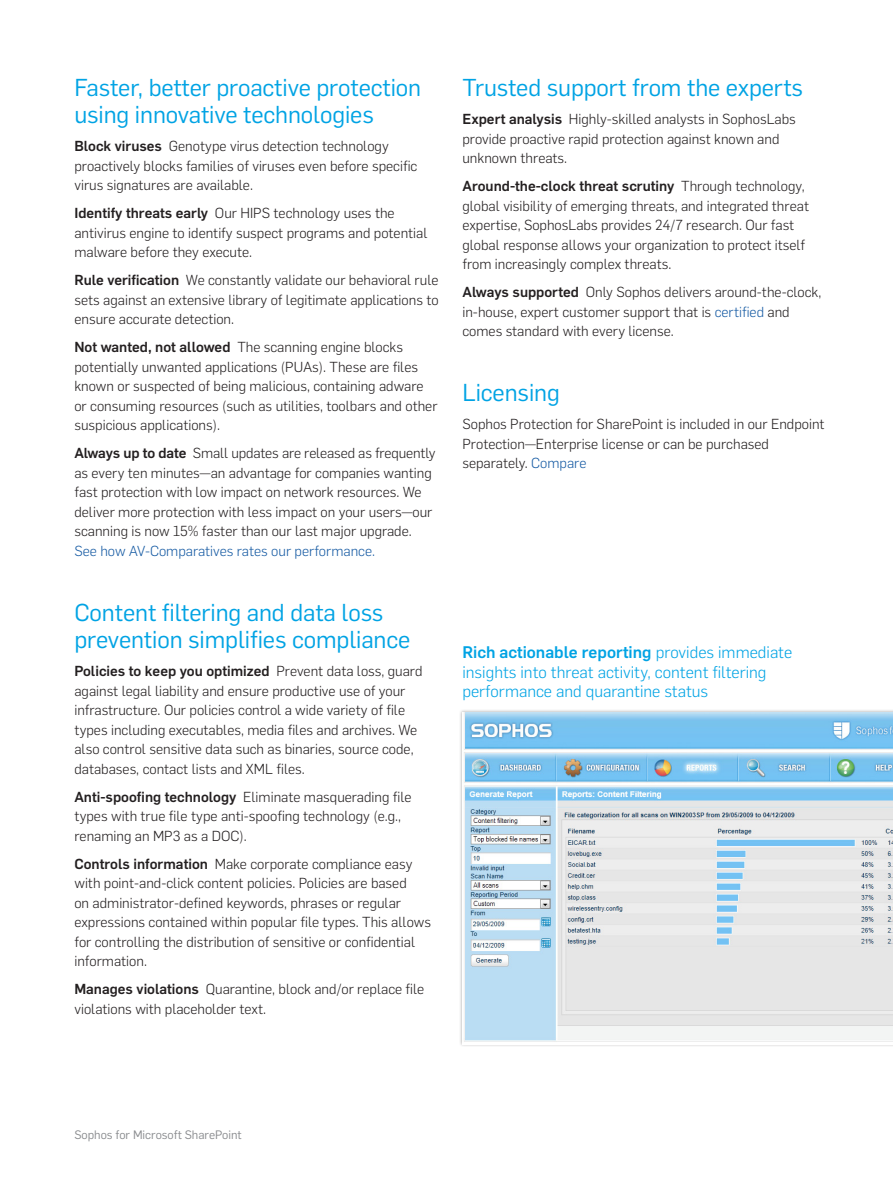
<style>
.page{position:relative;width:893px;height:1191px;background:#fff}
.page>*{position:absolute;margin:0;border:0;box-sizing:border-box;transform-origin:0 0}
.Subhead{font:24px/27px "Flama";letter-spacing:-.005em;color:#00a3e4}
.Body_Copy_Sub_Paragr{font:300 16.5px/19.5px "Flama";color:#00a3e4}
.Body_Copy_Sub_Paragr-2{font:300 14.25px/19.5px "Flama";color:#231f20}
.t1{font:12px "Flama";color:#8a8c8f}
.s1{font-weight:500}
.s2{color:#185ca4}
</style>
<div class="page">
<div style="left:459px;top:709px;width:434px;height:338px;background:#231f20;opacity:.35"></div>
<img style="left:462px;top:712px;width:431px;height:332px">
<p class="Subhead" style="left:74px;top:72px;width:348px">Faster, better proactive protection using innovative technologies</p>
<p class="Body_Copy_Sub_Paragr-2" style="left:74px;top:135px;width:344px"><span class="s1">Block viruses</span> Genotype virus detection technology proactively blocks families of viruses even before specific virus signatures are available.</p>
<p class="Body_Copy_Sub_Paragr-2" style="left:74px;top:202px;width:355px"><span class="s1">Identify threats early</span> Our HIPS technology uses the antivirus engine to identify suspect programs and potential malware before they execute.</p>
<p class="Body_Copy_Sub_Paragr-2" style="left:74px;top:269px;width:366px;text-align:justify"><span class="s1">Rule verification</span> We constantly validate our behavioral rule sets against an extensive library of legitimate applications to ensure accurate detection.</p>
<p class="Body_Copy_Sub_Paragr-2" style="left:74px;top:336px;width:365px"><span class="s1">Not wanted, not allowed</span> The scanning engine blocks potentially unwanted applications (PUAs). These are files known or suspected of being malicious, containing adware or consuming resources (such as utilities, toolbars and other suspicious applications).</p>
<p class="Body_Copy_Sub_Paragr-2" style="left:74px;top:442px;width:363px"><span class="s1">Always up to date</span> Small updates are released as frequently as every ten minutes—an advantage for companies wanting fast protection with low impact on network resources. We deliver more protection with less impact on your users—our scanning is now 15% faster than our last major upgrade.<br><span class="s2">See how AV-Comparatives rates our performance.</span></p>
<p class="Subhead" style="left:74px;top:597px;width:337px">Content filtering and data loss prevention simplifies compliance</p>
<p class="Body_Copy_Sub_Paragr-2" style="left:74px;top:660px;width:350px"><span class="s1">Policies to keep you optimized</span> Prevent data loss, guard against legal liability and ensure productive use of your infrastructure. Our policies control a wide variety of file types including executables, media files and archives. We also control sensitive data such as binaries, source code, databases, contact lists and XML files.</p>
<p class="Body_Copy_Sub_Paragr-2" style="left:74px;top:786px;width:339px"><span class="s1">Anti-spoofing technology</span> Eliminate masquerading file types with true file type anti-spoofing technology (e.g., renaming an MP3 as a DOC).</p>
<p class="Body_Copy_Sub_Paragr-2" style="left:74px;top:853px;width:358px"><span class="s1">Controls information</span> Make corporate compliance easy with point-and-click content policies. Policies are based<br>on administrator-defined keywords, phrases or regular expressions contained within popular file types. This allows for controlling the distribution of sensitive or confidential information.</p>
<p class="Body_Copy_Sub_Paragr-2" style="left:74px;top:978px;width:351px"><span class="s1">Manages violations</span> Quarantine, block and/or replace file violations with placeholder text.</p>
<p class="Subhead" style="left:462px;top:72px;width:342px">Trusted support from the experts</p>
<p class="Body_Copy_Sub_Paragr-2" style="left:462px;top:108px;width:335px"><span class="s1">Expert analysis</span> Highly-skilled analysts in SophosLabs provide proactive rapid protection against known and unknown threats.</p>
<p class="Body_Copy_Sub_Paragr-2" style="left:462px;top:175px;width:348px"><span class="s1">Around-the-clock threat scrutiny</span> Through technology, global visibility of emerging threats, and integrated threat expertise, SophosLabs provides 24/7 research. Our fast global response allows your organization to protect itself from increasingly complex threats.</p>
<p class="Body_Copy_Sub_Paragr-2" style="left:462px;top:281px;width:360px"><span class="s1">Always supported</span> Only Sophos delivers around-the-clock, in-house, expert customer support that is <span class="s2">certified</span> and comes standard with every license.</p>
<p class="Subhead" style="left:462px;top:378px;width:99px">Licensing</p>
<p class="Body_Copy_Sub_Paragr-2" style="left:462px;top:414px;width:364px">Sophos Protection for SharePoint is included in our Endpoint<br>Protection—Enterprise license or can be purchased separately. <span class="s2">Compare</span></p>
<p class="Body_Copy_Sub_Paragr" style="left:462px;top:642px;width:331px"><span class="s1">Rich actionable reporting</span> provides immediate insights into threat activity, content filtering performance and quarantine status</p>
<p class="t1" style="left:74px;top:1126px;width:169px">Sophos for Microsoft SharePoint</p>
</div>
